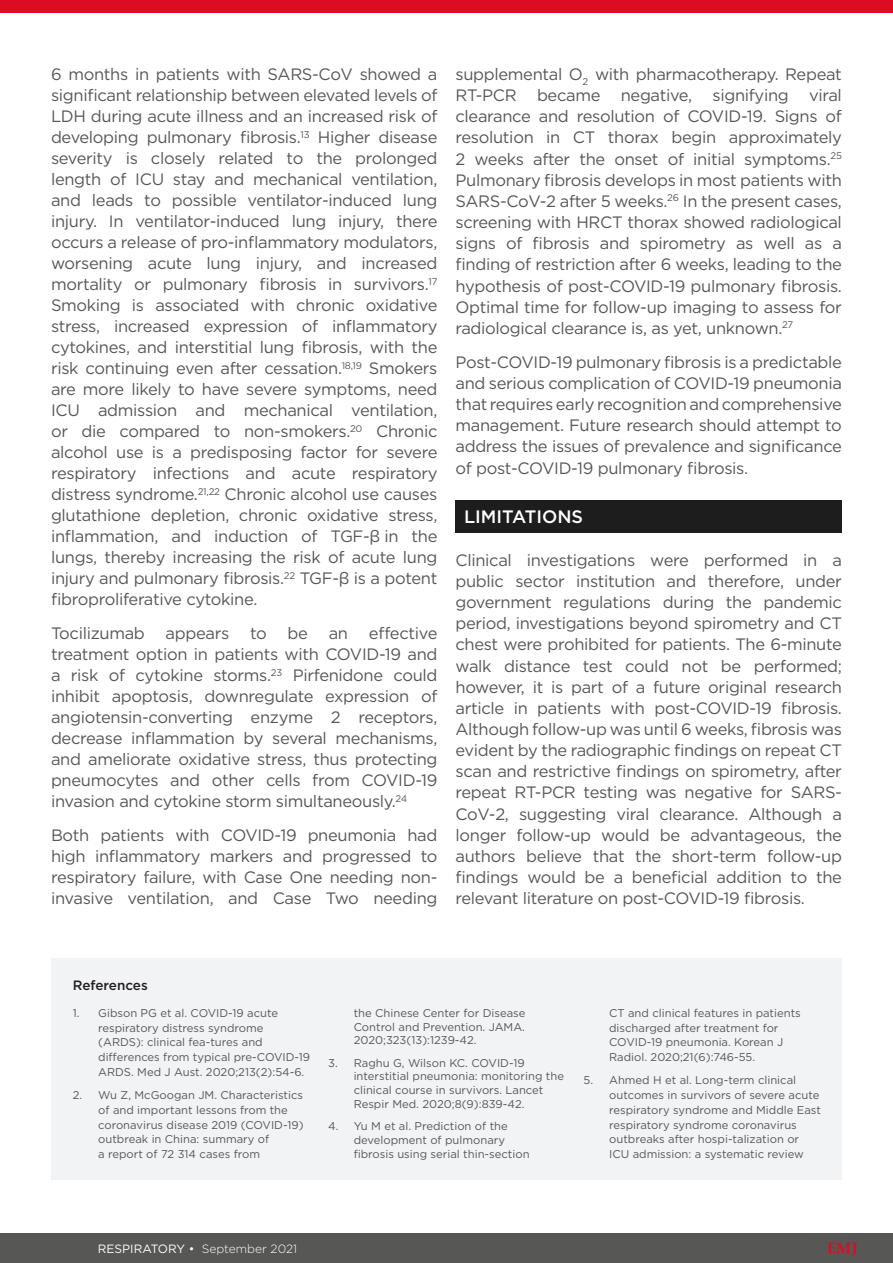
<style>
.page{position:relative;width:893px;height:1263px;background:#fff}
.page>*{position:absolute;margin:0;border:0;box-sizing:border-box;transform-origin:0 0}
.H1__Heading_1{font:500 18px "Gotham";color:#fff}
.Body_Text__Justifica{font:16.5px/21px "Gotham";letter-spacing:-.02em;color:#575756;text-align:justify}
.t1{font:700 15px "Palatino Linotype";color:#dc0c23}
.t2{font:500 13.5px "Gotham";color:#231f20}
.t3{font:300 12px "Gotham";color:#fff}
.t4{font:11.25px/14.7px "Gotham";color:#575756}
.s1{font-weight:400}
</style>
<div class="page">
<div style="left:0;top:0;width:893px;height:13px;background:#dc0c23"></div>
<div style="left:0;top:1233px;width:893px;height:30px;background:#575756"></div>
<div style="left:51px;top:958px;width:791px;height:221px;background:#f2f3f4"></div>
<div style="left:455px;top:500px;width:387px;height:33px;background:#1d1d1d"></div>
<p class="Body_Text__Justifica" style="left:51px;top:63px;width:388px">6 months in patients with SARS-CoV showed a significant relationship between elevated levels of LDH during acute illness and an increased risk of developing pulmonary fibrosis.<sup>13</sup> Higher disease severity is closely related to the prolonged length of ICU stay and mechanical ventilation, and leads to possible ventilator-induced lung injury. In ventilator-induced lung injury, there occurs a release of pro-inflammatory modulators, worsening acute lung injury, and increased mortality or pulmonary fibrosis in survivors.<sup>17<br></sup>Smoking is associated with chronic oxidative stress, increased expression of inflammatory cytokines, and interstitial lung fibrosis, with the risk continuing even after cessation.<sup>18,19</sup> Smokers are more likely to have severe symptoms, need ICU admission and mechanical ventilation, or die compared to non-smokers.<sup>20</sup> Chronic alcohol use is a predisposing factor for severe respiratory infections and acute respiratory distress syndrome.<sup>21,22</sup> Chronic alcohol use causes glutathione depletion, chronic oxidative stress, inflammation, and induction of TGF-β in the lungs, thereby increasing the risk of acute lung injury and pulmonary fibrosis.<sup>22</sup> TGF-β is a potent fibroproliferative cytokine.</p>
<p class="Body_Text__Justifica" style="left:51px;top:622px;width:95px">Tocilizumab</p>
<p class="Body_Text__Justifica" style="left:166px;top:622px;width:65px">appears</p>
<p class="Body_Text__Justifica" style="left:250px;top:622px;width:18px">to</p>
<p class="Body_Text__Justifica" style="left:288px;top:622px;width:22px">be</p>
<p class="Body_Text__Justifica" style="left:329px;top:622px;width:21px">an</p>
<p class="Body_Text__Justifica" style="left:51px;top:622px;width:388px;text-indent:318px">effective treatment option in patients with COVID-19 and a risk of cytokine storms.<sup>23</sup> Pirfenidone could inhibit apoptosis, downregulate expression of angiotensin-converting enzyme 2 receptors, decrease inflammation by several mechanisms, and ameliorate oxidative stress, thus protecting pneumocytes and other cells from COVID-19 invasion and cytokine storm simultaneously.<sup>24</sup></p>
<p class="Body_Text__Justifica" style="left:51px;top:824px;width:388px">Both patients with COVID-19 pneumonia had high inflammatory markers and progressed to respiratory failure, with Case One needing non&shy;invasive ventilation, and Case Two needing</p>
<p class="Body_Text__Justifica" style="left:455px;top:63px;width:388px">supplemental O<sub>2</sub> with pharmacotherapy. Repeat RT-PCR became negative, signifying viral clearance and resolution of COVID-19. Signs of resolution in CT thorax begin approximately 2 weeks after the onset of initial symptoms.<sup>25<br></sup>Pulmonary fibrosis develops in most patients with SARS-CoV-2 after 5 weeks.<sup>26</sup> In the present cases, screening with HRCT thorax showed radiological signs of fibrosis and spirometry as well as a finding of restriction after 6 weeks, leading to the hypothesis of post-COVID-19 pulmonary fibrosis.<br>Optimal time for follow-up imaging to assess for radiological clearance is, as yet, unknown.<sup>27</sup></p>
<p class="Body_Text__Justifica" style="left:455px;top:351px;width:388px">Post-COVID-19 pulmonary fibrosis is a predictable and serious complication of COVID-19 pneumonia that requires early recognition and comprehensive management. Future research should attempt to address the issues of prevalence and significance of post-COVID-19 pulmonary fibrosis.</p>
<p class="H1__Heading_1" style="left:464px;top:505px;width:121px">LIMITATIONS</p>
<p class="Body_Text__Justifica" style="left:455px;top:549px;width:388px">Clinical investigations were performed in a public sector institution and therefore, under government regulations during the pandemic period, investigations beyond spirometry and CT chest were prohibited for patients. The 6-minute walk distance test could not be performed; however, it is part of a future original research article in patients with post-COVID-19 fibrosis.<br>Although follow-up was until 6 weeks, fibrosis was evident by the radiographic findings on repeat CT scan and restrictive findings on spirometry, after repeat RT-PCR testing was negative for SARS-CoV-2, suggesting viral clearance. Although a longer follow-up would be advantageous, the authors believe that the short-term follow-up findings would be a beneficial addition to the relevant literature on post-COVID-19 fibrosis.</p>
<p class="t2" style="left:73px;top:977px;width:77px">References</p>
<p class="t4" style="left:98px;top:1005px;width:213px;text-indent:-26px">1. Gibson PG et al. COVID-19 acute respiratory distress syndrome (ARDS): clinical fea-tures and differences from typical pre-COVID-19<br>ARDS. Med J Aust. 2020;213(2):54-6.</p>
<p class="t4" style="left:98px;top:1087px;width:207px;text-indent:-26px">2. Wu Z, McGoogan JM. Characteristics of and important lessons from the coronavirus disease 2019 (COVID-19) outbreak in China: summary of<br>a report of 72 314 cases from</p>
<p class="t4" style="left:354px;top:1006px;width:173px;line-height:13.8px;text-align:justify">the Chinese Center for Disease Control and Prevention. JAMA.<br>2020;323(13):1239-42.</p>
<p class="t4" style="left:354px;top:1055px;width:212px;line-height:13.8px;text-indent:-26px">3. Raghu G, Wilson KC. COVID-19 interstitial pneumonia: monitoring the clinical course in survivors. Lancet Respir Med. 2020;8(9):839-42.</p>
<p class="t4" style="left:354px;top:1119px;width:177px;line-height:13.8px;text-indent:-26px">4. Yu M et al. Prediction of the development of pulmonary fibrosis using serial thin-section</p>
<p class="t4" style="left:609px;top:1005px;width:193px">CT and clinical features in patients discharged after treatment for<br>COVID-19 pneumonia. Korean J<br>Radiol. 2020;21(6):746-55.</p>
<p class="t4" style="left:609px;top:1073px;width:213px;text-indent:-26px">5. Ahmed H et al. Long-term clinical outcomes in survivors of severe acute respiratory syndrome and Middle East respiratory syndrome coronavirus outbreaks after hospi-talization or ICU admission: a systematic review</p>
<p class="t3" style="left:98px;top:1241px;width:201px"><span class="s1">RESPIRATORY •</span> September 2021</p>
<p class="t1" style="left:827px;top:1238px;width:32px">EMJ</p>
</div>
